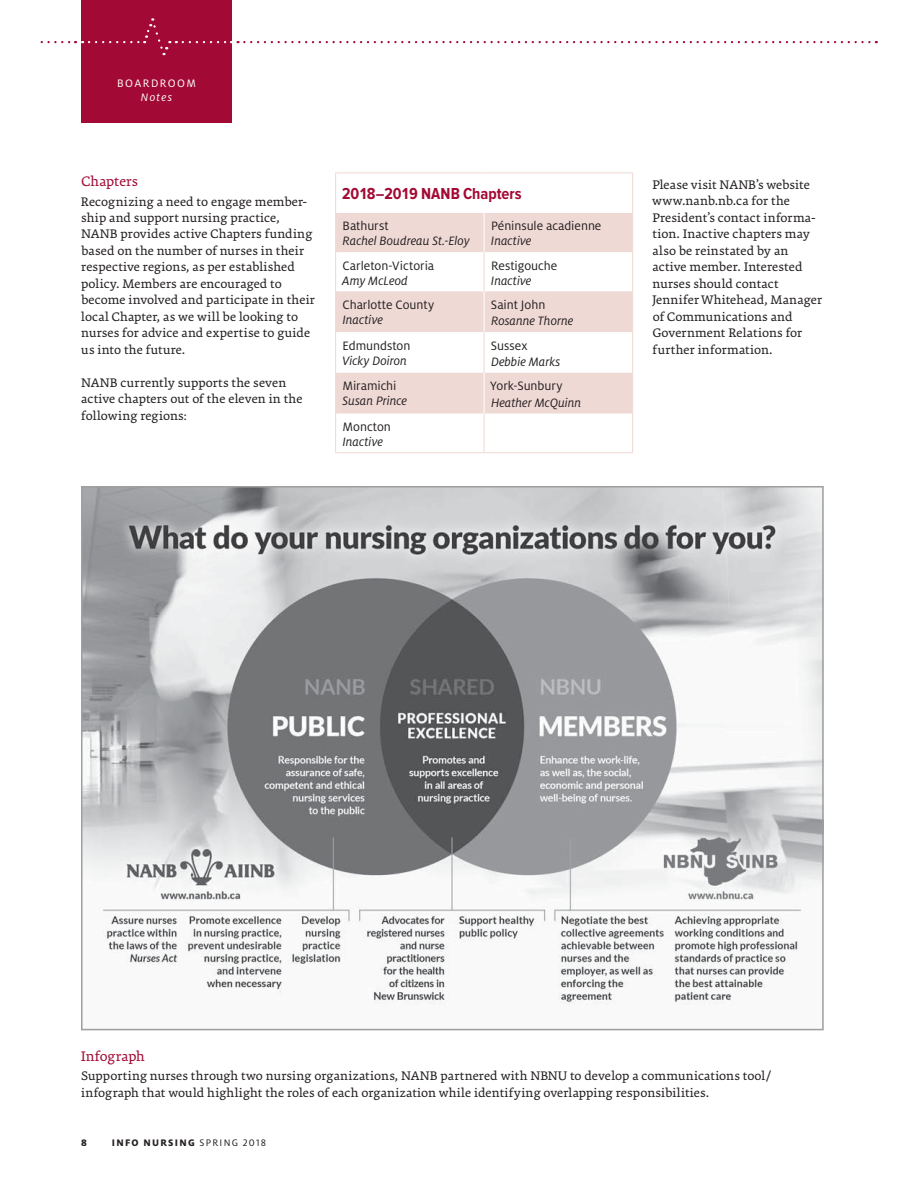
<style>
.page{position:relative;width:918px;height:1188px;background:#fff}
.page>*{position:absolute;margin:0;border:0;box-sizing:border-box;transform-origin:0 0}
.t1{font:700 16.5px "Proxima Nova Cond";color:#a20a35}
.t2{font:15px "Premiera";color:#a20a35}
.t3{font:13.5px/16.5px "Premiera";letter-spacing:.01em;color:#231f20}
.t4{font:italic 13.5px "Milo OT";color:#231f20}
.t5{font:13.5px "Milo OT";color:#231f20}
.t6{font:12px "Milo OT";letter-spacing:.125em;color:#fff}
.t7{font:italic 12px "Milo OT";letter-spacing:.1em;color:#fff}
.t8{font:800 10.5px "Milo OT";letter-spacing:.125em;color:#231f20}
.s1{font-weight:400}
</style>
<div class="page">
<svg style="left:336px;top:213px;width:296px;height:201px;fill:#efd9d5"></svg>
<hr style="left:335px;top:172px;width:149px;height:1px;background:#efd9d5">
<hr style="left:335px;top:173px;width:1px;height:40px;background:#efd9d5">
<hr style="left:484px;top:172px;width:149px;height:1px;background:#efd9d5">
<hr style="left:632px;top:173px;width:1px;height:40px;background:#efd9d5">
<hr style="left:335px;top:213px;width:1px;height:39px;background:#efd9d5">
<hr style="left:632px;top:213px;width:1px;height:39px;background:#efd9d5">
<hr style="left:335px;top:252px;width:1px;height:39px;background:#efd9d5">
<hr style="left:484px;top:252px;width:1px;height:39px;background:#efd9d5">
<hr style="left:632px;top:252px;width:1px;height:39px;background:#efd9d5">
<hr style="left:335px;top:291px;width:1px;height:41px;background:#efd9d5">
<hr style="left:632px;top:291px;width:1px;height:41px;background:#efd9d5">
<hr style="left:335px;top:332px;width:1px;height:41px;background:#efd9d5">
<hr style="left:484px;top:332px;width:1px;height:41px;background:#efd9d5">
<hr style="left:632px;top:332px;width:1px;height:41px;background:#efd9d5">
<hr style="left:335px;top:373px;width:1px;height:41px;background:#efd9d5">
<hr style="left:632px;top:373px;width:1px;height:41px;background:#efd9d5">
<hr style="left:335px;top:414px;width:1px;height:38px;background:#efd9d5">
<hr style="left:484px;top:414px;width:1px;height:38px;background:#efd9d5">
<hr style="left:632px;top:414px;width:1px;height:38px;background:#efd9d5">
<hr style="left:335px;top:452px;width:298px;height:1px;background:#efd9d5">
<hr style="left:484px;top:213px;width:1px;height:39px;background:#fff">
<hr style="left:484px;top:291px;width:1px;height:41px;background:#fff">
<hr style="left:484px;top:373px;width:1px;height:41px;background:#fff">
<img style="left:84px;top:489px;width:737px;height:516px">
<div style="left:81px;top:0;width:151px;height:123px;background:#a20a35"></div>
<svg style="left:89px;top:18px;width:88px;height:37px"></svg>
<svg style="left:183px;top:41px;width:49px;height:2px"></svg>
<svg style="left:238px;top:41px;width:639px;height:2px"></svg>
<svg style="left:40px;top:41px;width:36px;height:2px"></svg>
<p class="t6" style="left:117px;top:78px;width:81px">BOARDROOM</p>
<p class="t7" style="left:141px;top:90px;width:33px">Notes</p>
<p class="t2" style="left:81px;top:175px;width:58px">Chapters</p>
<p class="t3" style="left:81px;top:194px;width:236px">Recognizing a need to engage member&shy;ship and support nursing practice, NANB provides active Chapters funding based on the number of nurses in their respective regions, as per established policy. Members are encouraged to become involved and participate in their local Chapter, as we will be looking to nurses for advice and expertise to guide us into the future.</p>
<p class="t3" style="left:81px;top:375px;width:223px">NANB currently supports the seven active chapters out of the eleven in the following regions:</p>
<p class="t1" style="left:342px;top:188px;width:182px">2018–2019 NANB Chapters</p>
<p class="t5" style="left:343px;top:221px;width:48px">Bathurst</p>
<p class="t4" style="left:343px;top:233px;width:129px">Rachel Boudreau St.-Eloy</p>
<p class="t5" style="left:491px;top:221px;width:112px">Péninsule acadienne</p>
<p class="t4" style="left:491px;top:233px;width:42px">Inactive</p>
<p class="t5" style="left:343px;top:260px;width:93px">Carleton-Victoria</p>
<p class="t4" style="left:342px;top:272px;width:67px">Amy McLeod</p>
<p class="t5" style="left:491px;top:260px;width:68px">Restigouche</p>
<p class="t4" style="left:491px;top:272px;width:42px">Inactive</p>
<p class="t5" style="left:343px;top:299px;width:93px">Charlotte County</p>
<p class="t4" style="left:342px;top:311px;width:42px">Inactive</p>
<p class="t5" style="left:491px;top:299px;width:56px">Saint John</p>
<p class="t4" style="left:491px;top:313px;width:84px">Rosanne Thorne</p>
<p class="t5" style="left:343px;top:340px;width:69px">Edmundston</p>
<p class="t4" style="left:342px;top:352px;width:66px">Vicky Doiron</p>
<p class="t5" style="left:491px;top:340px;width:38px">Sussex</p>
<p class="t4" style="left:491px;top:353px;width:71px">Debbie Marks</p>
<p class="t5" style="left:342px;top:381px;width:56px">Miramichi</p>
<p class="t4" style="left:342px;top:393px;width:66px">Susan Prince</p>
<p class="t5" style="left:490px;top:381px;width:74px">York-Sunbury</p>
<p class="t4" style="left:491px;top:394px;width:92px">Heather McQuinn</p>
<p class="t5" style="left:342px;top:421px;width:50px">Moncton</p>
<p class="t4" style="left:342px;top:433px;width:42px">Inactive</p>
<p class="t3" style="left:652px;top:177px;width:171px">Please visit NANB’s website www.nanb.nb.ca for the<br>President’s contact informa&shy;tion. Inactive chapters may also be reinstated by an active member. Interested nurses should contact<br>Jennifer Whitehead, Manager of Communications and<br>Government Relations for further information.</p>
<p class="t2" style="left:81px;top:1050px;width:66px">Infograph</p>
<p class="t3" style="left:81px;top:1068px;width:692px">Supporting nurses through two nursing organizations, NANB partnered with NBNU to develop a communications tool/ infograph that would highlight the roles of each organization while identifying overlapping responsibilities.</p>
<p class="t8" style="left:81px;top:1136px;width:7px">8</p>
<p class="t8" style="left:112px;top:1136px;width:156px">INFO NURSING <span class="s1">SPRING 2018</span></p>
</div>
